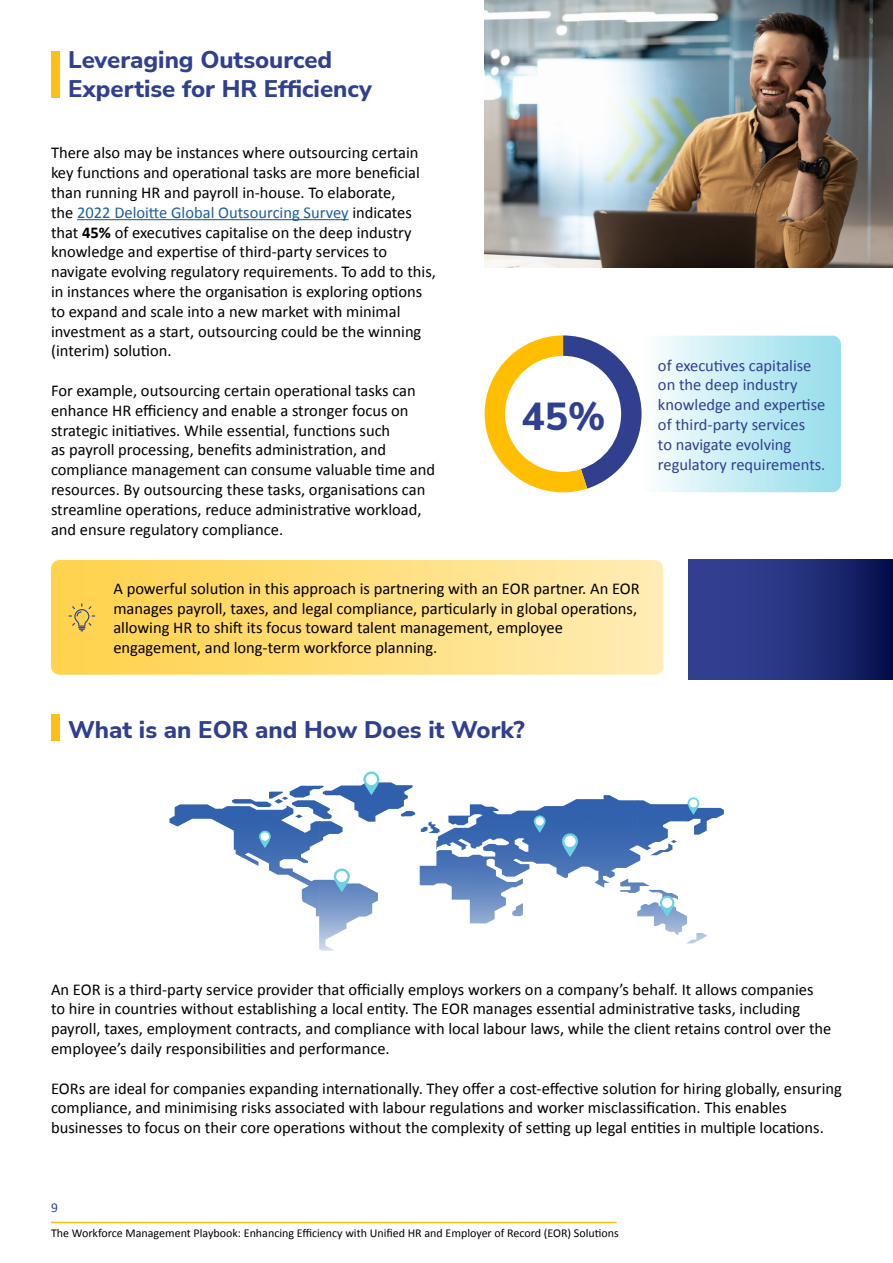
<style>
.page{position:relative;width:893px;height:1263px;background:#fff}
.page>*{position:absolute;margin:0;border:0;box-sizing:border-box;transform-origin:0 0}
.t1{font:800 39px "Nunito Sans";color:#303f8f}
.t2{font:800 24px/28.8px "Nunito Sans";color:#303f8f}
.t3{font:16.5px/19.8px "Calibri";color:#000}
.t4{font:16.5px/19.8px "Calibri";color:#303f8f}
.t5{font:13.5px "Calibri";color:#303f8f}
.t6{font:12px "Calibri";color:#000}
.s1{color:#215e9e}
.s2{font-weight:700}
</style>
<div class="page">
<hr style="left:51px;top:1222px;width:566px;height:1px;background:#fec00f">
<hr style="left:77px;top:219px;width:272px;height:1px;background:#215e9e">
<div style="left:51px;top:51px;width:8px;height:46px;background:#fbbf16"></div>
<img style="left:485px;top:0;width:408px;height:268px">
<div style="left:689px;top:560px;width:204px;height:119px;background:linear-gradient(to right,#39499e,#0c1657)"></div>
<div style="left:51px;top:714px;width:8px;height:26px;background:#fbbf16"></div>
<img style="left:319px;top:883px;width:34px;height:68px">
<img style="left:353px;top:883px;width:17px;height:37px">
<img style="left:470px;top:804px;width:67px;height:119px">
<img style="left:654px;top:899px;width:54px;height:44px">
<img style="left:370px;top:889px;width:8px;height:26px">
<img style="left:537px;top:806px;width:16px;height:60px">
<img style="left:302px;top:786px;width:18px;height:130px">
<img style="left:637px;top:800px;width:18px;height:116px">
<img style="left:269px;top:786px;width:34px;height:114px">
<img style="left:420px;top:866px;width:51px;height:34px">
<img style="left:588px;top:799px;width:16px;height:89px">
<img style="left:620px;top:800px;width:18px;height:93px">
<img style="left:654px;top:804px;width:33px;height:95px">
<img style="left:687px;top:899px;width:18px;height:1px">
<img style="left:236px;top:799px;width:34px;height:71px">
<img style="left:319px;top:786px;width:17px;height:97px">
<img style="left:553px;top:799px;width:35px;height:79px">
<img style="left:604px;top:795px;width:17px;height:88px">
<img style="left:436px;top:816px;width:35px;height:50px">
<img style="left:687px;top:804px;width:34px;height:31px">
<img style="left:220px;top:799px;width:16px;height:51px">
<img style="left:336px;top:784px;width:34px;height:50px">
<img style="left:169px;top:804px;width:51px;height:22px">
<img style="left:370px;top:782px;width:34px;height:40px">
<img style="left:421px;top:821px;width:16px;height:12px">
<svg style="left:721px;top:808px;width:3px;height:8px"></svg>
<img style="left:403px;top:785px;width:12px;height:31px">
<svg style="left:660px;top:896px;width:14px;height:21px"></svg>
<div style="left:662px;top:898px;width:10px;height:10px;background:#fff;border-radius:50%"></div>
<svg style="left:562px;top:833px;width:16px;height:24px"></svg>
<div style="left:564px;top:836px;width:12px;height:11px;background:#fff;border-radius:50%"></div>
<svg style="left:363px;top:771px;width:16px;height:24px"></svg>
<div style="left:366px;top:774px;width:11px;height:11px;background:#fff;border-radius:50%"></div>
<svg style="left:334px;top:868px;width:16px;height:24px"></svg>
<div style="left:336px;top:871px;width:11px;height:11px;background:#fff;border-radius:50%"></div>
<svg style="left:259px;top:831px;width:12px;height:17px"></svg>
<div style="left:261px;top:832px;width:8px;height:9px;background:#fff;border-radius:50%"></div>
<svg style="left:534px;top:815px;width:12px;height:18px"></svg>
<div style="left:536px;top:817px;width:8px;height:8px;background:#fff;border-radius:50%"></div>
<svg style="left:687px;top:797px;width:12px;height:18px"></svg>
<div style="left:689px;top:799px;width:8px;height:8px;background:#fff;border-radius:50%"></div>
<div style="left:51px;top:560px;width:612px;height:115px;background:linear-gradient(to right,#ffd147,#ffecb3);border-radius:9px"></div>
<svg style="left:68px;top:603px;width:27px;height:28px"></svg>
<svg style="left:485px;top:335px;width:104px;height:157px"></svg>
<svg style="left:587px;top:336px;width:254px;height:156px"></svg>
<h2 class="t2" style="left:68px;top:45px;width:305px">Leveraging Outsourced<br>Expertise for HR Efficiency</h2>
<p class="t3" style="left:51px;top:143px;width:386px">There also may be instances where outsourcing certain key functions and operational tasks are more beneficial than running HR and payroll in-house. To elaborate,<br>the <span class="s1">2022 Deloitte Global Outsourcing Survey</span> indicates that <span class="s2">45%</span> of executives capitalise on the deep industry knowledge and expertise of third-party services to navigate evolving regulatory requirements. To add to this, in instances where the organisation is exploring options to expand and scale into a new market with minimal investment as a start, outsourcing could be the winning (interim) solution.</p>
<p class="t3" style="left:51px;top:380px;width:386px">For example, outsourcing certain operational tasks can enhance HR efficiency and enable a stronger focus on strategic initiatives. While essential, functions such<br>as payroll processing, benefits administration, and compliance management can consume valuable time and resources. By outsourcing these tasks, organisations can streamline operations, reduce administrative workload, and ensure regulatory compliance.</p>
<h1 class="t1" style="left:521px;top:389px;width:85px">45%</h1>
<p class="t3" style="left:113px;top:578px;width:528px">A powerful solution in this approach is partnering with an EOR partner. An EOR manages payroll, taxes, and legal compliance, particularly in global operations, allowing HR to shift its focus toward talent management, employee engagement, and long-term workforce planning.</p>
<p class="t4" style="left:658px;top:355px;width:169px">of executives capitalise on the deep industry knowledge and expertise of third-party services<br>to navigate evolving regulatory requirements.</p>
<h2 class="t2" style="left:68px;top:715px;width:458px">What is an EOR and How Does it Work?</h2>
<p class="t3" style="left:51px;top:979px;width:782px">An EOR is a third-party service provider that officially employs workers on a company’s behalf. It allows companies to hire in countries without establishing a local entity. The EOR manages essential administrative tasks, including payroll, taxes, employment contracts, and compliance with local labour laws, while the client retains control over the employee’s daily responsibilities and performance.</p>
<p class="t3" style="left:51px;top:1078px;width:792px">EORs are ideal for companies expanding internationally. They offer a cost-effective solution for hiring globally, ensuring compliance, and minimising risks associated with labour regulations and worker misclassification. This enables businesses to focus on their core operations without the complexity of setting up legal entities in multiple locations.</p>
<p class="t5" style="left:51px;top:1198px;width:8px">9</p>
<p class="t6" style="left:51px;top:1224px;width:569px">The Workforce Management Playbook: Enhancing Efficiency with Unified HR and Employer of Record (EOR) Solutions</p>
</div>
